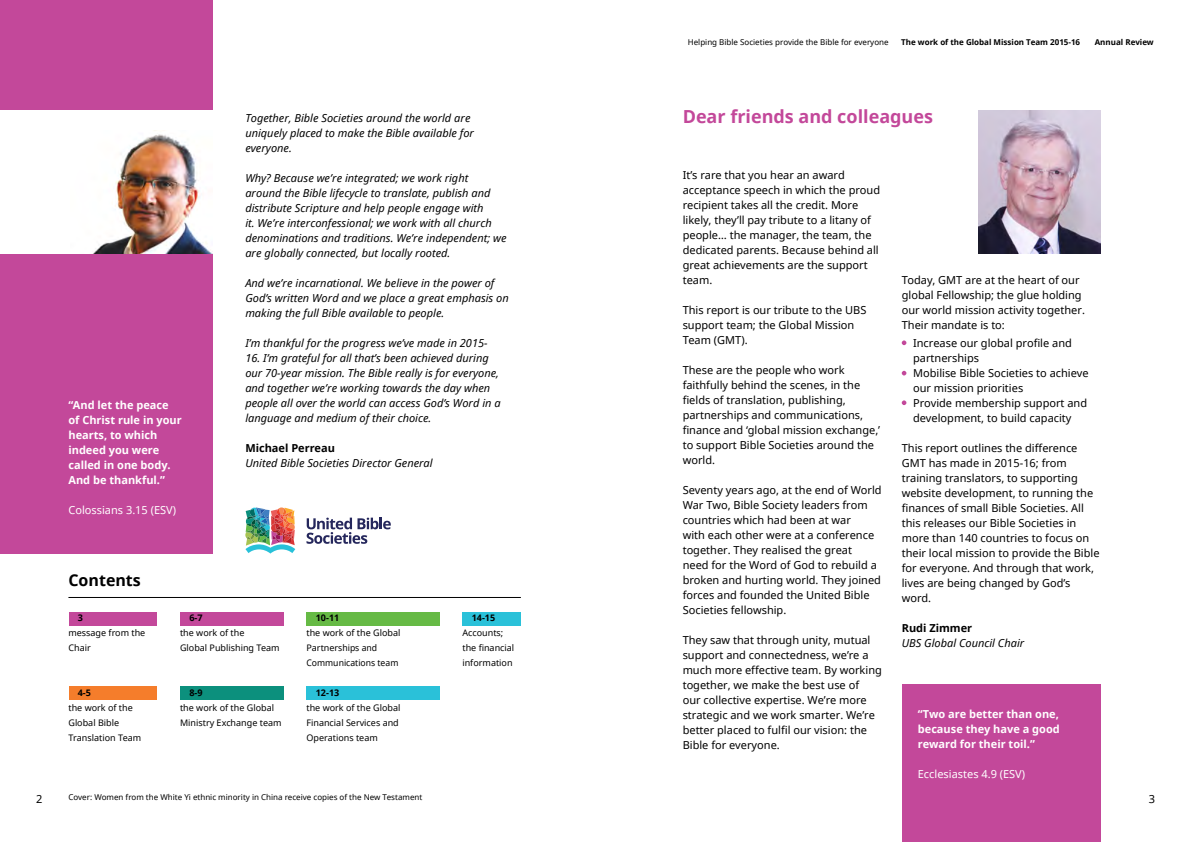
<style>
.page{position:relative;width:1191px;height:842px;background:#fff}
.page>*{position:absolute;margin:0;border:0;box-sizing:border-box;transform-origin:0 0}
.t1{font:700 18px "Noto Sans";color:#c3489a}
.t2{font:700 16px "Noto Sans";color:#000}
.t3{font:11px/15px "Noto Sans";color:#000}
.t4{font:italic 11px/15px "Noto Sans";color:#000}
.t5{font:700 11px/15px "Noto Sans";color:#fff}
.t6{font:11px "Noto Sans";color:#fff}
.t7{font:700 11px "Noto Sans";color:#000}
.t8{font:9px/15px "Noto Sans";color:#000}
.t9{font:700 9px "Noto Sans";color:#000}
.t10{font:8px "Noto Sans";color:#000}
.t11{font:700 8px "Noto Sans";color:#000}
</style>
<div class="page">
<div style="left:69px;top:612px;width:88px;height:14px;background:#c3489a"></div>
<div style="left:180px;top:612px;width:103px;height:14px;background:#c3489a"></div>
<div style="left:306px;top:612px;width:133px;height:14px;background:#66ba45"></div>
<div style="left:462px;top:612px;width:59px;height:14px;background:#2ac1d9"></div>
<div style="left:69px;top:686px;width:88px;height:14px;background:#f57d2b"></div>
<div style="left:180px;top:686px;width:103px;height:14px;background:#0c907d"></div>
<div style="left:306px;top:686px;width:133px;height:14px;background:#2ac1d9"></div>
<div style="left:0;top:0;width:213px;height:554px;background:#c3489a"></div>
<div style="left:901px;top:684px;width:199px;height:158px;background:#c3489a"></div>
<div style="left:0;top:111px;width:213px;height:143px;background:#fff"></div>
<img style="left:93px;top:134px;width:120px;height:120px">
<svg style="left:306px;top:518px;width:85px;height:26px"></svg>
<img style="left:245px;top:507px;width:50px;height:47px">
<hr style="left:68px;top:597px;width:453px;height:1px;background:#000">
<img style="left:978px;top:111px;width:122px;height:143px">
<svg style="left:901px;top:340px;width:5px;height:5px"></svg>
<svg style="left:901px;top:371px;width:5px;height:4px"></svg>
<svg style="left:901px;top:400px;width:5px;height:5px"></svg>
<p class="t5" style="left:68px;top:397px;width:115px">“And let the peace of Christ rule in your hearts, to which indeed you were called in one body.<br>And be thankful.”</p>
<p class="t6" style="left:68px;top:502px;width:109px">Colossians 3.15 (ESV)</p>
<h2 class="t2" style="left:68px;top:569px;width:74px">Contents</h2>
<p class="t4" style="left:245px;top:111px;width:230px">Together, Bible Societies around the world are uniquely placed to make the Bible available for everyone.</p>
<p class="t4" style="left:245px;top:171px;width:263px">Why? Because we’re integrated; we work right around the Bible lifecycle to translate, publish and distribute Scripture and help people engage with<br>it. We’re interconfessional; we work with all church denominations and traditions. We’re independent; we are globally connected, but locally rooted.</p>
<p class="t4" style="left:245px;top:276px;width:265px">And we’re incarnational. We believe in the power of<br>God’s written Word and we place a great emphasis on making the full Bible available to people.</p>
<p class="t4" style="left:245px;top:336px;width:244px">I’m thankful for the progress we’ve made in 2015-</p>
<p class="t4" style="left:245px;top:351px;width:257px">16. I’m grateful for all that’s been achieved during our 70-year mission. The Bible really is for everyone, and together we’re working towards the day when people all over the world can access God’s Word in a language and medium of their choice.</p>
<p class="t7" style="left:245px;top:441px;width:91px">Michael Perreau</p>
<p class="t4" style="left:245px;top:456px;width:189px">United Bible Societies Director General</p>
<p class="t9" style="left:78px;top:612px;width:7px">3</p>
<p class="t8" style="left:68px;top:625px;width:78px">message from the<br>Chair</p>
<p class="t9" style="left:78px;top:687px;width:15px">4-5</p>
<p class="t8" style="left:68px;top:700px;width:74px">the work of the<br>Global Bible<br>Translation Team</p>
<p class="t9" style="left:189px;top:612px;width:15px">6-7</p>
<p class="t8" style="left:180px;top:625px;width:101px">the work of the<br>Global Publishing Team</p>
<p class="t9" style="left:189px;top:687px;width:15px">8-9</p>
<p class="t8" style="left:180px;top:700px;width:103px">the work of the Global<br>Ministry Exchange team</p>
<p class="t9" style="left:316px;top:612px;width:25px">10-11</p>
<p class="t8" style="left:306px;top:625px;width:95px">the work of the Global<br>Partnerships and<br>Communications team</p>
<p class="t9" style="left:316px;top:687px;width:25px">12-13</p>
<p class="t8" style="left:306px;top:700px;width:95px">the work of the Global<br>Financial Services and<br>Operations team</p>
<p class="t9" style="left:472px;top:612px;width:25px">14-15</p>
<p class="t8" style="left:462px;top:625px;width:53px">Accounts; the financial information</p>
<p class="t10" style="left:688px;top:36px;width:202px">Helping Bible Societies provide the Bible for everyone</p>
<p class="t11" style="left:901px;top:36px;width:180px">The work of the Global Mission Team 2015-16</p>
<p class="t11" style="left:1094px;top:36px;width:61px">Annual Review</p>
<h1 class="t1" style="left:682px;top:104px;width:252px">Dear friends and colleagues</h1>
<p class="t3" style="left:682px;top:167px;width:199px">It’s rare that you hear an award acceptance speech in which the proud recipient takes all the credit. More likely, they’ll pay tribute to a litany of people… the manager, the team, the dedicated parents. Because behind all great achievements are the support team.</p>
<p class="t3" style="left:682px;top:302px;width:185px">This report is our tribute to the UBS support team; the Global Mission<br>Team (GMT).</p>
<p class="t3" style="left:682px;top:362px;width:199px">These are the people who work faithfully behind the scenes, in the fields of translation, publishing, partnerships and communications, finance and ‘global mission exchange,’ to support Bible Societies around the world.</p>
<p class="t3" style="left:682px;top:482px;width:200px">Seventy years ago, at the end of World War Two, Bible Society leaders from countries which had been at war<br>with each other were at a conference together. They realised the great<br>need for the Word of God to rebuild a broken and hurting world. They joined forces and founded the United Bible Societies fellowship.</p>
<p class="t3" style="left:682px;top:632px;width:201px">They saw that through unity, mutual support and connectedness, we’re a much more effective team. By working together, we make the best use of<br>our collective expertise. We’re more strategic and we work smarter. We’re better placed to fulfil our vision: the Bible for everyone.</p>
<p class="t3" style="left:901px;top:272px;width:185px">Today, GMT are at the heart of our global Fellowship; the glue holding our world mission activity together.<br>Their mandate is to:</p>
<p class="t3" style="left:913px;top:335px;width:177px">Increase our global profile and partnerships<br>Mobilise Bible Societies to achieve our mission priorities<br>Provide membership support and development, to build capacity</p>
<p class="t3" style="left:901px;top:440px;width:199px">This report outlines the difference GMT has made in 2015-16; from training translators, to supporting website development, to running the finances of small Bible Societies. All this releases our Bible Societies in more than 140 countries to focus on their local mission to provide the Bible for everyone. And through that work, lives are being changed by God’s word.</p>
<p class="t7" style="left:901px;top:620px;width:72px">Rudi Zimmer</p>
<p class="t4" style="left:901px;top:635px;width:124px">UBS Global Council Chair</p>
<p class="t5" style="left:918px;top:706px;width:143px;text-align:justify">“Two are better than one, because they have a good reward for their toil.”</p>
<p class="t6" style="left:918px;top:766px;width:109px">Ecclesiastes 4.9 (ESV)</p>
<p class="t10" style="left:68px;top:791px;width:355px">Cover: Women from the White Yi ethnic minority in China receive copies of the New Testament</p>
<p class="t3" style="left:36px;top:791px;width:8px">2</p>
<p class="t3" style="left:1148px;top:791px;width:8px">3</p>
</div>
